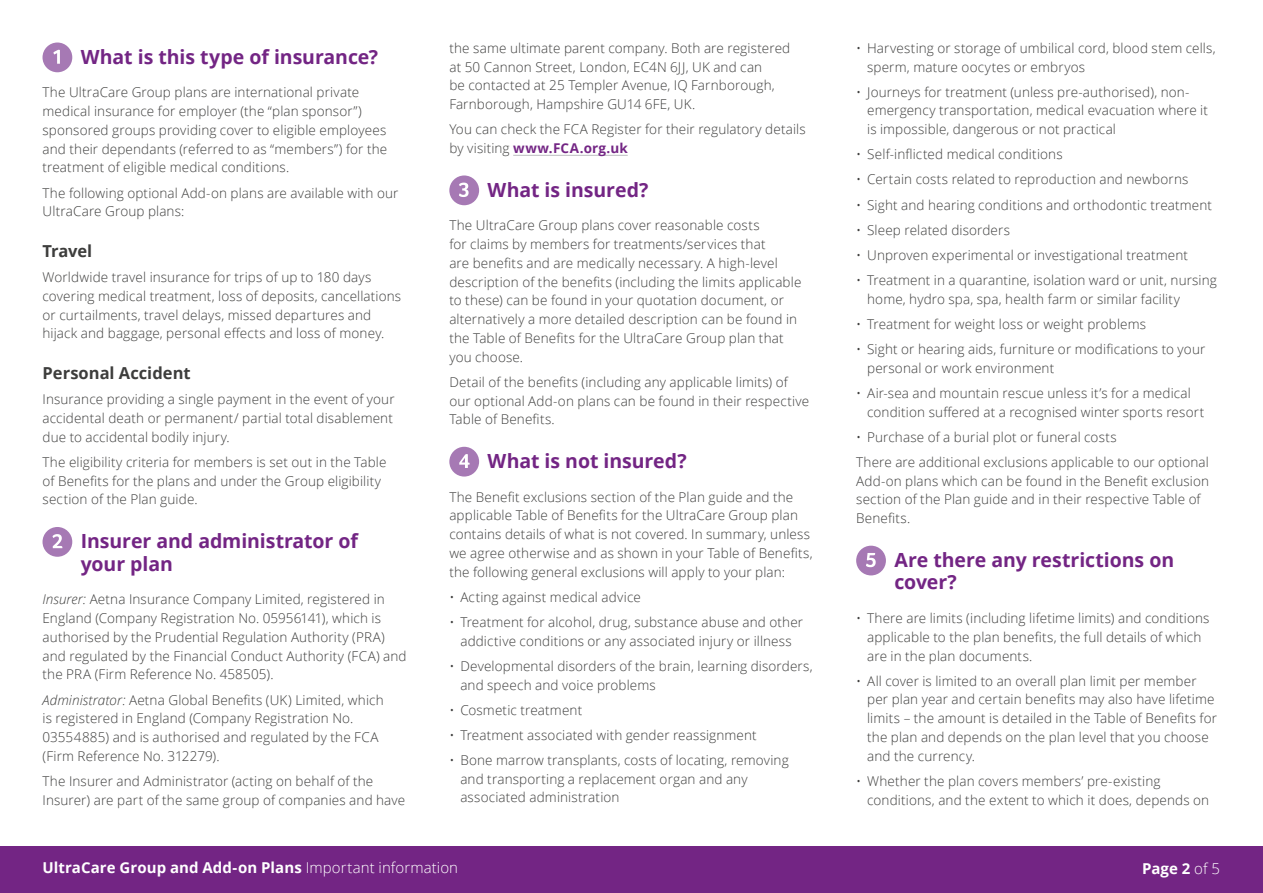
<style>
.page{position:relative;width:1263px;height:893px;background:#fff}
.page>*{position:absolute;margin:0;border:0;box-sizing:border-box;transform-origin:0 0}
.t1{font:700 19.5px/22.5px "Open Sans";letter-spacing:-.005em;color:#732584}
.t2{font:700 16.5px "Open Sans";color:#3d3d3c}
.t3{font:700 15px "Open Sans";letter-spacing:.005em;color:#fff}
.t4{font:300 13.5px/18.8px "Open Sans";letter-spacing:.01em;color:#3d3d3c}
.s1{font-style:italic}
.s2{font-weight:700;color:#732584}
.s3{font-weight:300}
</style>
<div class="page">
<div style="left:0;top:846px;width:1263px;height:47px;background:#732584"></div>
<div style="left:43px;top:43px;width:29px;height:29px;background:#a679b4;border-radius:50%"></div>
<svg style="left:53px;top:50px;width:7px;height:14px"></svg>
<div style="left:43px;top:527px;width:29px;height:30px;background:#a679b4;border-radius:50%"></div>
<svg style="left:53px;top:534px;width:9px;height:14px"></svg>
<hr style="left:513px;top:155px;width:115px;height:1px;background:#bcbec0">
<div style="left:449px;top:175px;width:30px;height:30px;background:#a679b4;border-radius:50%"></div>
<svg style="left:459px;top:183px;width:10px;height:14px"></svg>
<div style="left:449px;top:447px;width:30px;height:30px;background:#a679b4;border-radius:50%"></div>
<svg style="left:459px;top:454px;width:11px;height:14px"></svg>
<div style="left:856px;top:546px;width:30px;height:29px;background:#a679b4;border-radius:50%"></div>
<svg style="left:866px;top:553px;width:10px;height:14px"></svg>
<h1 class="t1" style="left:81px;top:45px;width:299px">What is this type of insurance?</h1>
<p class="t4" style="left:43px;top:83px;width:346px">The UltraCare Group plans are international private medical insurance for employer (the “plan sponsor”) sponsored groups providing cover to eligible employees and their dependants (referred to as “members”) for the treatment of eligible medical conditions.</p>
<p class="t4" style="left:43px;top:183px;width:357px">The following optional Add-on plans are available with our<br>UltraCare Group plans:</p>
<p class="t2" style="left:43px;top:239px;width:51px">Travel</p>
<p class="t4" style="left:43px;top:268px;width:360px">Worldwide travel insurance for trips of up to 180 days covering medical treatment, loss of deposits, cancellations or curtailments, travel delays, missed departures and hijack and baggage, personal effects and loss of money.</p>
<p class="t2" style="left:43px;top:362px;width:150px">Personal Accident</p>
<p class="t4" style="left:43px;top:390px;width:354px">Insurance providing a single payment in the event of your accidental death or permanent/ partial total disablement due to accidental bodily injury.</p>
<p class="t4" style="left:43px;top:452px;width:345px">The eligibility criteria for members is set out in the Table of Benefits for the plans and under the Group eligibility section of the Plan guide.</p>
<h1 class="t1" style="left:81px;top:529px;width:279px">Insurer and administrator of your plan</h1>
<p class="t4" style="left:43px;top:590px;width:366px"><span class="s1">Insurer:</span> Aetna Insurance Company Limited, registered in England (Company Registration No. 05956141), which is authorised by the Prudential Regulation Authority (PRA) and regulated by the Financial Conduct Authority (FCA) and the PRA (Firm Reference No. 458505).</p>
<p class="t4" style="left:43px;top:690px;width:343px"><span class="s1">Administrator:</span> Aetna Global Benefits (UK) Limited, which is registered in England (Company Registration No.<br>03554885) and is authorised and regulated by the FCA (Firm Reference No. 312279).</p>
<p class="t4" style="left:43px;top:771px;width:364px">The Insurer and Administrator (acting on behalf of the<br>Insurer) are part of the same group of companies and have</p>
<p class="t4" style="left:449px;top:38px;width:342px">the same ultimate parent company. Both are registered at 50 Cannon Street, London, EC4N 6JJ, UK and can<br>be contacted at 25 Templer Avenue, IQ Farnborough, Farnborough, Hampshire GU14 6FE, UK.</p>
<p class="t4" style="left:449px;top:120px;width:358px">You can check the FCA Register for their regulatory details by visiting <span class="s2">www.FCA.org.uk</span></p>
<h1 class="t1" style="left:488px;top:178px;width:162px">What is insured?</h1>
<p class="t4" style="left:449px;top:216px;width:354px">The UltraCare Group plans cover reasonable costs<br>for claims by members for treatments/services that<br>are benefits and are medically necessary. A high-level description of the benefits (including the limits applicable to these) can be found in your quotation document, or alternatively a more detailed description can be found in the Table of Benefits for the UltraCare Group plan that you choose.</p>
<p class="t4" style="left:449px;top:372px;width:361px">Detail of the benefits (including any applicable limits) of our optional Add-on plans can be found in their respective<br>Table of Benefits.</p>
<h1 class="t1" style="left:488px;top:449px;width:201px">What is not insured?</h1>
<p class="t4" style="left:449px;top:487px;width:365px">The Benefit exclusions section of the Plan guide and the applicable Table of Benefits for the UltraCare Group plan contains details of what is not covered. In summary, unless we agree otherwise and as shown in your Table of Benefits, the following general exclusions will apply to your plan:</p>
<p class="t4" style="left:449px;top:587px;width:193px">• Acting against medical advice</p>
<p class="t4" style="left:449px;top:612px;width:355px;text-align:center">• Treatment for alcohol, drug, substance abuse and other addictive conditions or any associated injury or illness</p>
<p class="t4" style="left:460px;top:656px;width:354px;text-indent:-11px">• Developmental disorders of the brain, learning disorders, and speech and voice problems</p>
<p class="t4" style="left:449px;top:700px;width:134px">• Cosmetic treatment</p>
<p class="t4" style="left:449px;top:725px;width:309px">• Treatment associated with gender reassignment</p>
<p class="t4" style="left:460px;top:750px;width:330px;text-indent:-11px">• Bone marrow transplants, costs of locating, removing and transporting a replacement organ and any associated administration</p>
<p class="t4" style="left:867px;top:38px;width:350px;text-indent:-11px">• Harvesting or storage of umbilical cord, blood stem cells, sperm, mature oocytes or embryos</p>
<p class="t4" style="left:867px;top:82px;width:342px;text-indent:-11px">• Journeys for treatment (unless pre-authorised), non&shy;emergency transportation, medical evacuation where it is impossible, dangerous or not practical</p>
<p class="t4" style="left:856px;top:145px;width:208px">• Self-inflicted medical conditions</p>
<p class="t4" style="left:856px;top:170px;width:334px">• Certain costs related to reproduction and newborns</p>
<p class="t4" style="left:856px;top:195px;width:357px">• Sight and hearing conditions and orthodontic treatment</p>
<p class="t4" style="left:856px;top:220px;width:155px">• Sleep related disorders</p>
<p class="t4" style="left:856px;top:245px;width:333px">• Unproven experimental or investigational treatment</p>
<p class="t4" style="left:867px;top:270px;width:351px;text-indent:-11px">• Treatment in a quarantine, isolation ward or unit, nursing home, hydro spa, spa, health farm or similar facility</p>
<p class="t4" style="left:856px;top:314px;width:291px">• Treatment for weight loss or weight problems</p>
<p class="t4" style="left:867px;top:339px;width:340px;text-indent:-11px">• Sight or hearing aids, furniture or modifications to your personal or work environment</p>
<p class="t4" style="left:867px;top:383px;width:339px;text-indent:-11px">• Air-sea and mountain rescue unless it’s for a medical condition suffered at a recognised winter sports resort</p>
<p class="t4" style="left:856px;top:424px;width:354px;line-height:25px">• Purchase of a burial plot or funeral costs<br>There are additional exclusions applicable to our optional</p>
<p class="t4" style="left:856px;top:471px;width:354px">Add-on plans which can be found in the Benefit exclusion section of the Plan guide and in their respective Table of<br>Benefits.</p>
<h1 class="t1" style="left:894px;top:548px;width:281px">Are there any restrictions on cover?</h1>
<p class="t4" style="left:867px;top:608px;width:344px;text-indent:-11px">• There are limits (including lifetime limits) and conditions applicable to the plan benefits, the full details of which are in the plan documents.</p>
<p class="t4" style="left:867px;top:671px;width:351px;text-indent:-11px">• All cover is limited to an overall plan limit per member per plan year and certain benefits may also have lifetime limits – the amount is detailed in the Table of Benefits for the plan and depends on the plan level that you choose and the currency.</p>
<p class="t4" style="left:867px;top:771px;width:344px;text-indent:-11px">• Whether the plan covers members’ pre-existing conditions, and the extent to which it does, depends on</p>
<p class="t3" style="left:43px;top:857px;width:417px">UltraCare Group and Add-on Plans <span class="s3">Important information</span></p>
<p class="t3" style="left:1142px;top:858px;width:79px">Page 2 <span class="s3">of 5</span></p>
</div>
